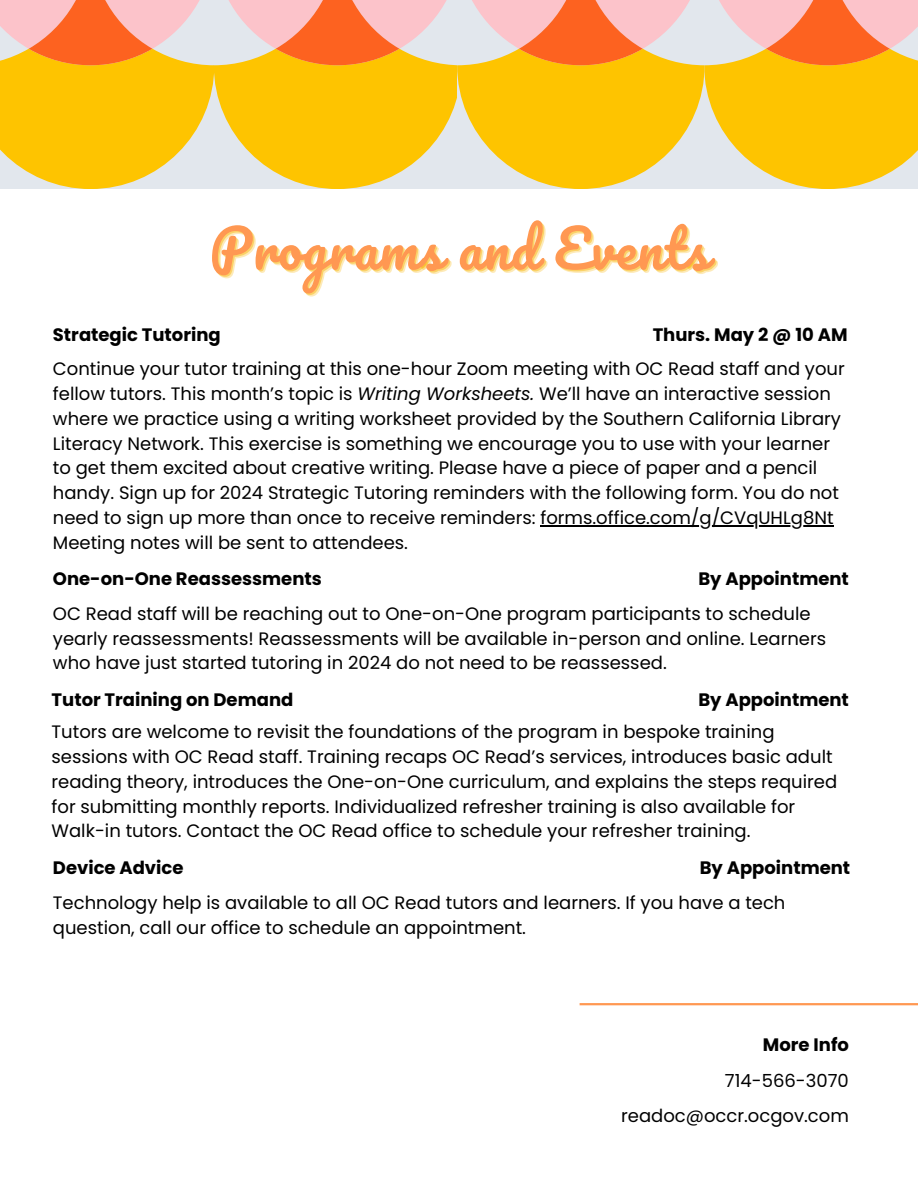
<style>
.page{position:relative;width:918px;height:1188px;background:#fff}
.page>*{position:absolute;margin:0;border:0;box-sizing:border-box;transform-origin:0 0}
.t1{font:52.5px "Pacifico";letter-spacing:.02em;color:#ff9852}
.t2{font:18px/24.8px "Poppins";color:#000}
.t3{font:700 18px "Poppins";color:#000}
.s1{font-style:italic}
</style>
<div class="page">
<svg style="left:0;top:0;width:918px;height:189px;background:#f7c04e"></svg>
<hr style="left:580px;top:1003px;width:338px;height:2px;background:#ff9852">
<hr style="left:540px;top:525px;width:294px;height:1px;background:#000">
<h2 class="t1" style="left:210px;top:221px;width:500px">Programs and Events</h2>
<p class="t3" style="left:53px;top:322px;width:169px">Strategic Tutoring</p>
<p class="t3" style="left:653px;top:322px;width:196px">Thurs. May 2 @ 10 AM</p>
<p class="t2" style="left:53px;top:357px;width:793px">Continue your tutor training at this one-hour Zoom meeting with OC Read staff and your fellow tutors. This month’s topic is <span class="s1">Writing Worksheets.</span> We’ll have an interactive session where we practice using a writing worksheet provided by the Southern California Library Literacy Network. This exercise is something we encourage you to use with your learner to get them excited about creative writing. Please have a piece of paper and a pencil handy. Sign up for 2024 Strategic Tutoring reminders with the following form. You do not need to sign up more than once to receive reminders: forms.office.com/g/CVqUHLg8Nt</p>
<p class="t2" style="left:53px;top:530px;width:357px">Meeting notes will be sent to attendees.</p>
<h2 class="t3" style="left:53px;top:566px;width:270px">One-on-One Reassessments</h2>
<p class="t3" style="left:698px;top:566px;width:152px">By Appointment</p>
<h2 class="t2" style="left:53px;top:601px;width:775px">OC Read staff will be reaching out to One-on-One program participants to schedule yearly reassessments! Reassessments will be available in-person and online. Learners who have just started tutoring in 2024 do not need to be reassessed.</h2>
<h2 class="t3" style="left:52px;top:687px;width:243px">Tutor Training on Demand</h2>
<p class="t3" style="left:698px;top:687px;width:152px">By Appointment</p>
<p class="t2" style="left:52px;top:720px;width:787px">Tutors are welcome to revisit the foundations of the program in bespoke training sessions with OC Read staff. Training recaps OC Read’s services, introduces basic adult reading theory, introduces the One-on-One curriculum, and explains the steps required for submitting monthly reports. Individualized refresher training is also available for Walk-in tutors. Contact the OC Read office to schedule your refresher training.</p>
<p class="t3" style="left:53px;top:855px;width:132px">Device Advice</p>
<h2 class="t3" style="left:700px;top:855px;width:152px">By Appointment</h2>
<h2 class="t2" style="left:53px;top:890px;width:734px">Technology help is available to all OC Read tutors and learners. If you have a tech question, call our office to schedule an appointment.</h2>
<h2 class="t3" style="left:763px;top:1032px;width:87px">More Info</h2>
<h1 class="t2" style="left:725px;top:1068px;width:125px">714-566-3070</h1>
<h2 class="t2" style="left:621px;top:1104px;width:229px">readoc@occr.ocgov.com</h2>
</div>
